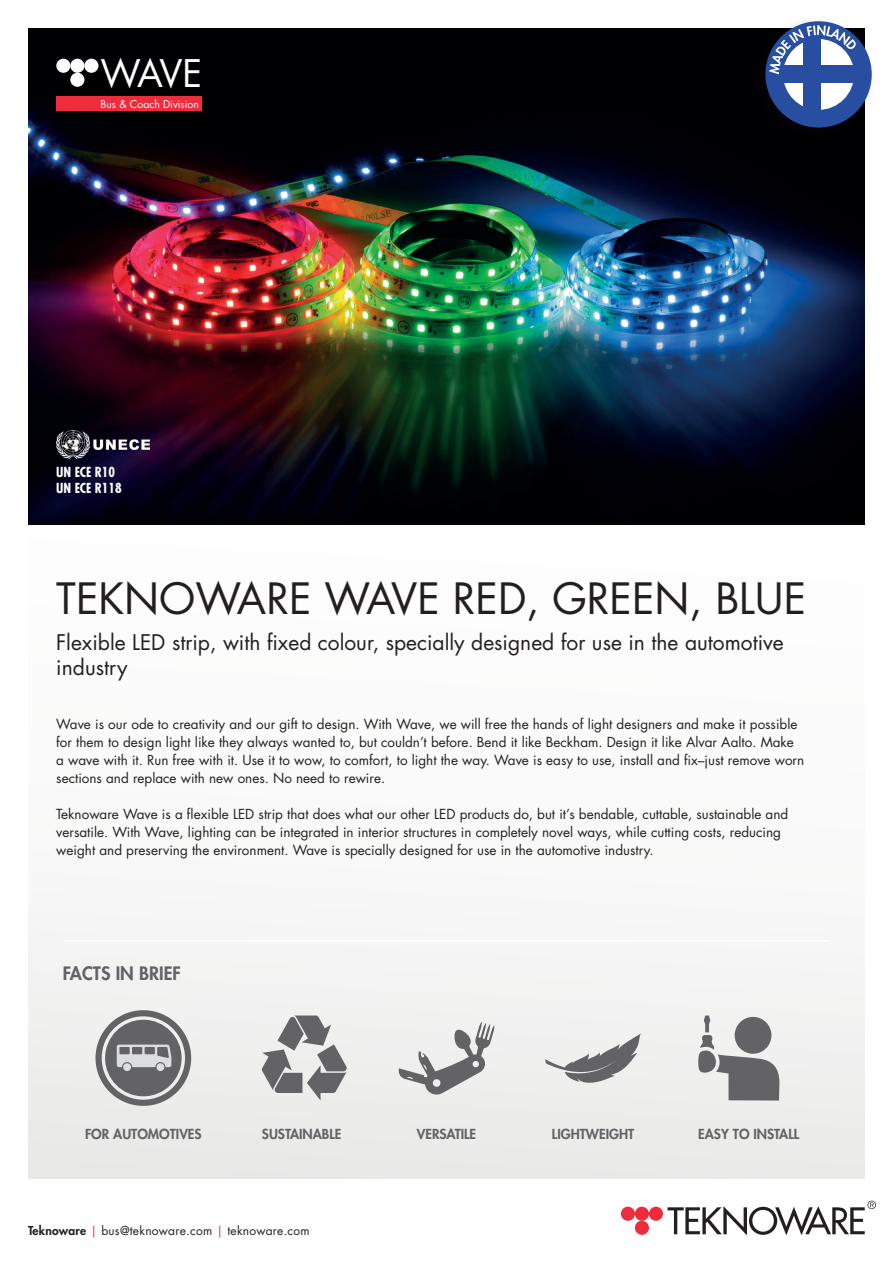
<style>
.page{position:relative;width:893px;height:1263px;background:#fff}
.page>*{position:absolute;margin:0;border:0;box-sizing:border-box;transform-origin:0 0}
.t1{font:42px "Futura Std";color:#231f20}
.t2{font:37.05px "Futura Std";color:#fff}
.t3{font:21px/25.2px "Futura Std";color:#231f20}
.t4{font:800 18px "Futura Std";color:#636366}
.t5{font:13.5px/18px "Futura Std";color:#231f20}
.t6{font:800 13.5px "Futura Std";color:#636366}
.t7{font:700 condensed 13.5px/16.2px "Futura Std";color:#fff}
.t8{font:12px "Futura Std";letter-spacing:.02em;color:#231f20}
.t9{font:10.5px "Futura Std";color:#fff}
.s1{font-weight:800}
.s2{color:#ee2c3b}
</style>
<div class="page">
<div style="left:28px;top:524px;width:837px;height:655px;background:linear-gradient(to right,#f6f7f6,#f7f7f7)"></div>
<img style="left:28px;top:28px;width:837px;height:496px">
<div style="left:621px;top:1207px;width:14px;height:14px;background:#ee2c3b;border-radius:50%"></div>
<div style="left:635px;top:1207px;width:14px;height:14px;background:#ee2c3b;border-radius:50%"></div>
<div style="left:649px;top:1207px;width:14px;height:14px;background:#ee2c3b;border-radius:50%"></div>
<div style="left:635px;top:1221px;width:14px;height:14px;background:#ee2c3b;border-radius:50%"></div>
<svg style="left:667px;top:1201px;width:209px;height:34px"></svg>
<div style="left:56px;top:59px;width:14px;height:14px;background:#fff;border-radius:50%"></div>
<div style="left:70px;top:59px;width:14px;height:14px;background:#fff;border-radius:50%"></div>
<div style="left:84px;top:59px;width:14px;height:14px;background:#fff;border-radius:50%"></div>
<div style="left:70px;top:73px;width:14px;height:14px;background:#fff;border-radius:50%"></div>
<div style="left:56px;top:96px;width:146px;height:14px;background:#ee2c3b"></div>
<hr style="left:64px;top:940px;width:765px;height:2px;background:#fff">
<svg style="left:698px;top:1015px;width:81px;height:85px"></svg>
<svg style="left:545px;top:1033px;width:96px;height:50px"></svg>
<svg style="left:398px;top:1021px;width:96px;height:75px"></svg>
<svg style="left:262px;top:1015px;width:85px;height:85px"></svg>
<img style="left:56px;top:430px;width:93px;height:28px">
<svg style="left:93px;top:1008px;width:100px;height:100px;background:#a0a0a2"></svg>
<div style="left:157px;top:1063px;width:7px;height:8px;background:#dcdddf;border-radius:50%"></div>
<div style="left:123px;top:1063px;width:8px;height:8px;background:#dcdddf;border-radius:50%"></div>
<div style="left:749px;top:14px;width:130px;height:130px;background:#231f20;opacity:.15"></div>
<div style="left:765px;top:21px;width:107px;height:107px;background:#274ea1;border-radius:50%"></div>
<div style="left:783px;top:39px;width:71px;height:71px;background:#fff;border-radius:50%"></div>
<div style="left:803px;top:39px;width:18px;height:72px;background:#274ea1"></div>
<div style="left:781px;top:66px;width:76px;height:17px;background:#274ea1"></div>
<svg style="left:769px;top:25px;width:87px;height:49px"></svg>
<h2 class="t2" style="left:101px;top:49px;width:103px">WAVE</h2>
<p class="t9" style="left:101px;top:97px;width:100px">Bus &amp; Coach Division</p>
<p class="t7" style="left:56px;top:464px;width:67px">UN ECE R10<br>UN ECE R118</p>
<h1 class="t1" style="left:56px;top:571px;width:751px">TEKNOWARE WAVE RED, GREEN, BLUE</h1>
<h3 class="t3" style="left:56px;top:630px;width:729px">Flexible LED strip, with fixed colour, specially designed for use in the automotive industry</h3>
<p class="t5" style="left:56px;top:715px;width:750px">Wave is our ode to creativity and our gift to design. With Wave, we will free the hands of light designers and make it possible for them to design light like they always wanted to, but couldn’t before. Bend it like Beckham. Design it like Alvar Aalto. Make a wave with it. Run free with it. Use it to wow, to comfort, to light the way. Wave is easy to use, install and fix–just remove worn sections and replace with new ones. No need to rewire.</p>
<p class="t5" style="left:56px;top:805px;width:733px">Teknoware Wave is a flexible LED strip that does what our other LED products do, but it’s bendable, cuttable, sustainable and versatile. With Wave, lighting can be integrated in interior structures in completely novel ways, while cutting costs, reducing weight and preserving the environment. Wave is specially designed for use in the automotive industry.</p>
<h3 class="t4" style="left:63px;top:962px;width:120px">FACTS IN BRIEF</h3>
<p class="t6" style="left:85px;top:1125px;width:118px">FOR AUTOMOTIVES</p>
<p class="t6" style="left:262px;top:1125px;width:81px">SUSTAINABLE</p>
<p class="t6" style="left:417px;top:1125px;width:61px">VERSATILE</p>
<p class="t6" style="left:552px;top:1125px;width:84px">LIGHTWEIGHT</p>
<p class="t8" style="left:28px;top:1223px;width:283px"><span class="s1">Teknoware</span> <span class="s2">|</span> bus@teknoware.com <span class="s2">|</span> teknoware.com</p>
<p class="t6" style="left:698px;top:1125px;width:102px">EASY TO INSTALL</p>
</div>
